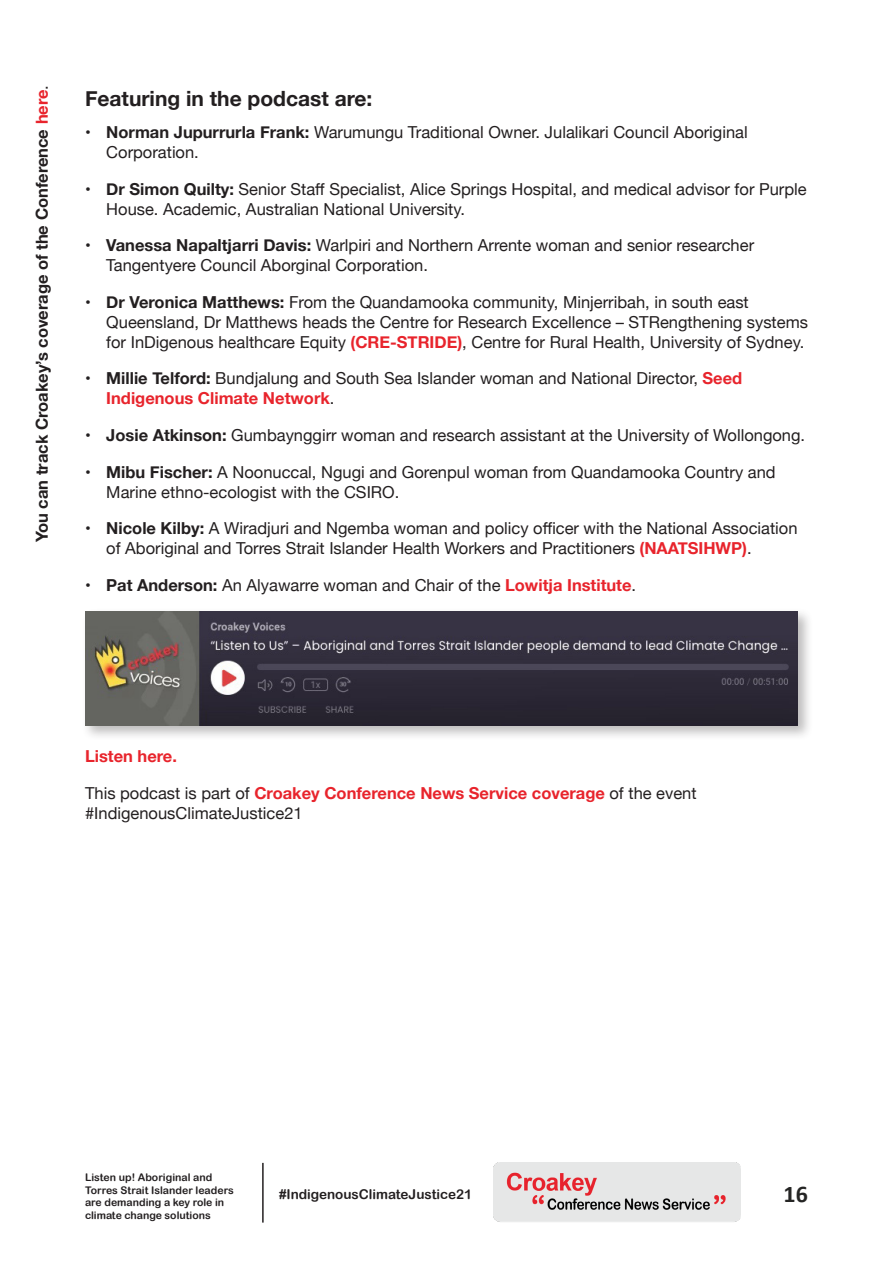
<style>
.page{position:relative;width:893px;height:1263px;background:#fff}
.page>*{position:absolute;margin:0;border:0;box-sizing:border-box;transform-origin:0 0}
.t1{font:700 24px "Calibri";color:#252524}
.Sub_Head{font:700 21px "Helvetica Neue";color:#231f20}
.t2{font:16.5px/19.8px "Helvetica Neue";color:#231f20}
.t3{font:700 16.5px "Helvetica Neue";color:#231f20}
.t4{font:700 16.5px "Helvetica Neue";color:#e8242c}
.t5{font:13.5px "Arial Rounded MT Bold";color:#231f20}
.t6{font:10.5px/12.6px "Arial Rounded MT Bold";color:#231f20}
.s1{color:#e8242c}
.s2{font-weight:400}
.s3{font-weight:700}
.s4{font-weight:700;color:#e8242c}
</style>
<div class="page">
<img style="left:494px;top:1163px;width:247px;height:59px">
<hr style="left:262px;top:1163px;width:2px;height:59px;background:#231f20">
<div style="left:82px;top:608px;width:731px;height:133px;background:#231f20;opacity:.3"></div>
<img style="left:85px;top:611px;width:712px;height:114px">
<p class="t3" style="left:29px;top:542px;width:459px;rotate:-90deg">You can track Croakey’s coverage of the Conference <span class="s1">here</span><span class="s2">.</span></p>
<p class="Sub_Head" style="left:85px;top:82px;width:289px">Featuring in the podcast are:</p>
<p class="t2" style="left:106px;top:123px;width:643px;text-indent:-21px"><span class="s3">• Norman Jupurrurla Frank:</span> Warumungu Traditional Owner. Julalikari Council Aboriginal<br>Corporation.</p>
<p class="t2" style="left:106px;top:180px;width:702px;text-indent:-21px"><span class="s3">• Dr Simon Quilty:</span> Senior Staff Specialist, Alice Springs Hospital, and medical advisor for Purple<br>House. Academic, Australian National University.</p>
<p class="t2" style="left:106px;top:236px;width:649px;text-indent:-21px"><span class="s3">• Vanessa Napaltjarri Davis:</span> Warlpiri and Northern Arrente woman and senior researcher<br>Tangentyere Council Aborginal Corporation.</p>
<p class="t2" style="left:106px;top:293px;width:703px;text-indent:-21px"><span class="s3">• Dr Veronica Matthews:</span> From the Quandamooka community, Minjerribah, in south east<br>Queensland, Dr Matthews heads the Centre for Research Excellence – STRengthening systems for InDigenous healthcare Equity <span class="s4">(CRE-STRIDE)</span>, Centre for Rural Health, University of Sydney.</p>
<p class="t2" style="left:106px;top:369px;width:637px;text-indent:-21px"><span class="s3">• Millie Telford:</span> Bundjalung and South Sea Islander woman and National Director, <span class="s4">Seed<br>Indigenous Climate Network</span>.</p>
<p class="t2" style="left:85px;top:426px;width:722px"><span class="s3">• Josie Atkinson:</span> Gumbaynggirr woman and research assistant at the University of Wollongong.</p>
<p class="t2" style="left:106px;top:463px;width:671px;text-indent:-21px"><span class="s3">• Mibu Fischer:</span> A Noonuccal, Ngugi and Gorenpul woman from Quandamooka Country and<br>Marine ethno-ecologist with the CSIRO.</p>
<p class="t2" style="left:106px;top:520px;width:693px;text-indent:-21px"><span class="s3">• Nicole Kilby:</span> A Wiradjuri and Ngemba woman and policy officer with the National Association of Aboriginal and Torres Strait Islander Health Workers and Practitioners <span class="s4">(NAATSIHWP)</span>.</p>
<p class="t2" style="left:85px;top:576px;width:553px"><span class="s3">• Pat Anderson:</span> An Alyawarre woman and Chair of the <span class="s4">Lowitja Institute</span>.</p>
<p class="t4" style="left:85px;top:743px;width:93px">Listen here.</p>
<p class="t2" style="left:85px;top:784px;width:613px">This podcast is part of <span class="s4">Croakey Conference News Service coverage</span> of the event #IndigenousClimateJustice21</p>
<p class="t6" style="left:85px;top:1171px;width:150px">Listen up! Aboriginal and<br>Torres Strait Islander leaders are demanding a key role in climate change solutions</p>
<p class="t5" style="left:279px;top:1186px;width:195px">#IndigenousClimateJustice21</p>
<h1 class="t1" style="left:784px;top:1178px;width:26px">16</h1>
</div>
